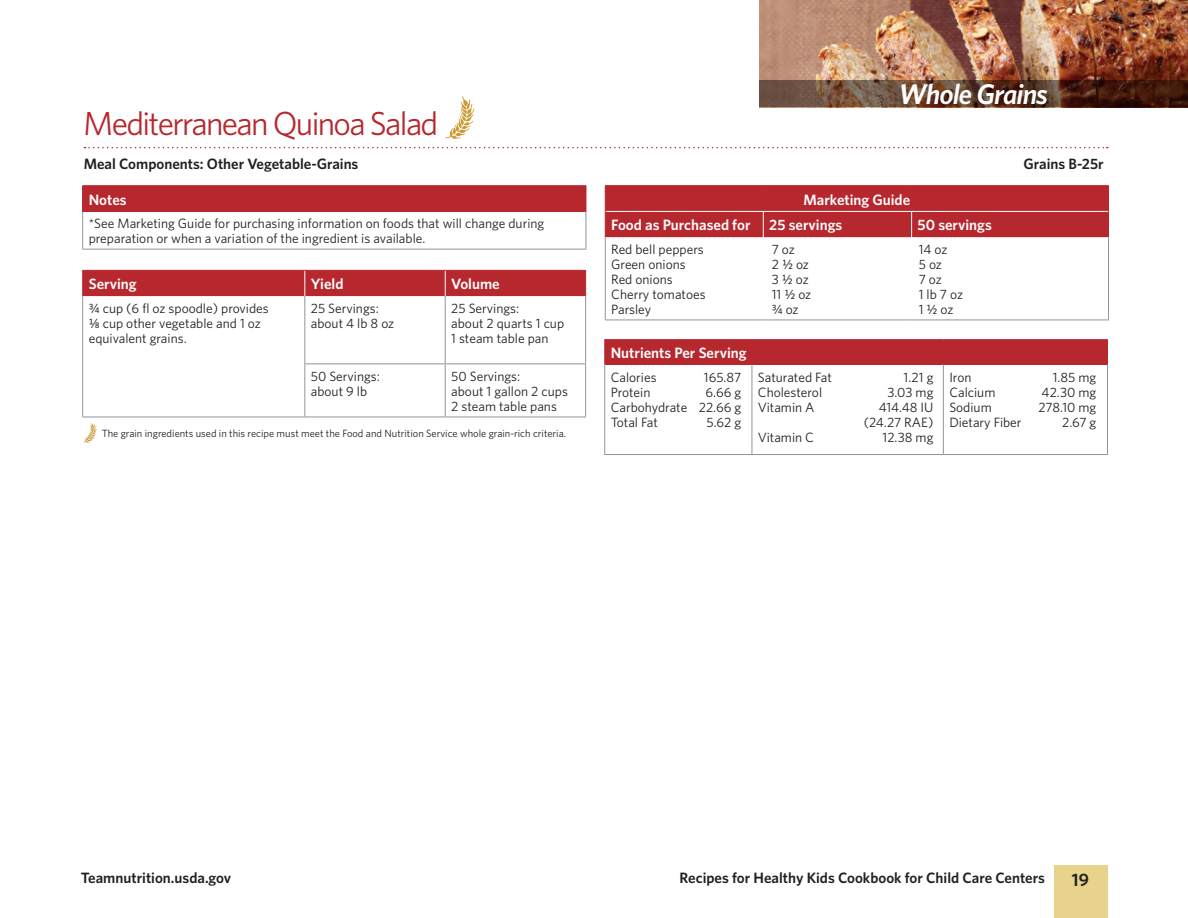
<style>
.page{position:relative;width:1188px;height:918px;background:#fff}
.page>*{position:absolute;margin:0;border:0;box-sizing:border-box;transform-origin:0 0}
.t1{font:33.3px "Whitney HTF";letter-spacing:-.05em;color:#b7282e}
.t2{font:italic 600 28.5px "Whitney HTF";letter-spacing:-.03em;color:#fff}
.t3{font:600 18px "Whitney HTF";color:#231f20}
.Ingredients{font:600 15px "Whitney HTF";color:#231f20}
.t4{font:600 15px "Whitney HTF";color:#fff}
.t5{font:13.5px/15px "Whitney HTF";color:#231f20}
.t6{font:10.5px "Whitney HTF";color:#231f20}
.s1{font-family:"Whitney Numeric"}
</style>
<div class="page">
<img style="left:759px;top:0;width:429px;height:80px">
<div style="left:1054px;top:865px;width:54px;height:53px;background:#e7d38c"></div>
<svg style="left:759px;top:80px;width:429px;height:27px;background:#5a3929"></svg>
<svg style="left:84px;top:147px;width:1024px;height:1px"></svg>
<div style="left:83px;top:186px;width:503px;height:25px;background:#b7282e"></div>
<hr style="left:82px;top:211px;width:1px;height:38px;background:#939598">
<hr style="left:586px;top:211px;width:1px;height:38px;background:#939598">
<hr style="left:82px;top:249px;width:504px;height:1px;background:#939598">
<hr style="left:82px;top:185px;width:504px;height:1px;background:#b7282e">
<svg style="left:82px;top:186px;width:1px;height:25px"></svg>
<svg style="left:586px;top:186px;width:1px;height:25px"></svg>
<hr style="left:605px;top:185px;width:158px;height:1px;background:#b7282e">
<hr style="left:763px;top:185px;width:149px;height:1px;background:#b7282e">
<hr style="left:912px;top:185px;width:197px;height:1px;background:#b7282e">
<hr style="left:605px;top:237px;width:1px;height:83px;background:#939598">
<hr style="left:1108px;top:237px;width:1px;height:83px;background:#939598">
<hr style="left:605px;top:320px;width:158px;height:1px;background:#939598">
<hr style="left:763px;top:320px;width:149px;height:1px;background:#939598">
<hr style="left:912px;top:320px;width:197px;height:1px;background:#939598">
<div style="left:605px;top:186px;width:504px;height:51px;background:#b7282e"></div>
<hr style="left:82px;top:296px;width:1px;height:68px;background:#939598">
<hr style="left:304px;top:296px;width:1px;height:67px;background:#939598">
<hr style="left:445px;top:296px;width:1px;height:67px;background:#939598">
<hr style="left:585px;top:296px;width:1px;height:67px;background:#939598">
<hr style="left:82px;top:364px;width:1px;height:53px;background:#939598">
<hr style="left:304px;top:363px;width:141px;height:1px;background:#939598">
<hr style="left:304px;top:364px;width:1px;height:53px;background:#939598">
<hr style="left:445px;top:363px;width:141px;height:1px;background:#939598">
<hr style="left:445px;top:364px;width:1px;height:53px;background:#939598">
<hr style="left:585px;top:364px;width:1px;height:53px;background:#939598">
<hr style="left:82px;top:417px;width:223px;height:1px;background:#939598">
<hr style="left:305px;top:417px;width:140px;height:1px;background:#939598">
<hr style="left:445px;top:417px;width:141px;height:1px;background:#939598">
<div style="left:82px;top:270px;width:504px;height:26px;background:#b7282e"></div>
<div style="left:605px;top:340px;width:502px;height:24px;background:#b7282e"></div>
<hr style="left:752px;top:364px;width:1px;height:90px;background:#939598">
<hr style="left:604px;top:339px;width:148px;height:1px;background:#b7282e">
<svg style="left:604px;top:340px;width:1px;height:24px"></svg>
<hr style="left:752px;top:339px;width:191px;height:1px;background:#b7282e">
<hr style="left:943px;top:339px;width:165px;height:1px;background:#b7282e">
<svg style="left:1107px;top:340px;width:1px;height:24px"></svg>
<hr style="left:604px;top:364px;width:1px;height:90px;background:#939598">
<hr style="left:604px;top:454px;width:148px;height:1px;background:#939598">
<hr style="left:752px;top:454px;width:191px;height:1px;background:#939598">
<hr style="left:943px;top:364px;width:1px;height:90px;background:#939598">
<hr style="left:1107px;top:364px;width:1px;height:90px;background:#939598">
<hr style="left:943px;top:454px;width:165px;height:1px;background:#939598">
<svg style="left:445px;top:96px;width:29px;height:43px"></svg>
<svg style="left:83px;top:423px;width:14px;height:20px"></svg>
<h2 class="t2" style="left:899px;top:77px;width:150px">Whole Grains</h2>
<p class="t1" style="left:83px;top:104px;width:357px">Mediterranean Quinoa Salad</p>
<p class="Ingredients" style="left:84px;top:154px;width:276px">Meal Components: Other Vegetable-Grains</p>
<p class="Ingredients" style="left:1024px;top:154px;width:82px">Grains B-25r</p>
<p class="t4" style="left:89px;top:190px;width:39px">Notes</p>
<p class="t5" style="left:89px;top:216px;width:457px">*See Marketing Guide for purchasing information on foods that will change during preparation or when a variation of the ingredient is available.</p>
<p class="t4" style="left:803px;top:190px;width:108px">Marketing Guide</p>
<p class="t4" style="left:611px;top:216px;width:141px">Food as Purchased for</p>
<p class="t4" style="left:769px;top:216px;width:74px">25 servings</p>
<p class="t4" style="left:918px;top:216px;width:76px">50 servings</p>
<p class="t5" style="left:611px;top:241px;width:94px">Red bell peppers</p>
<p class="t5" style="left:772px;top:241px;width:25px">7 oz</p>
<p class="t5" style="left:919px;top:241px;width:30px">14 oz</p>
<p class="t5" style="left:611px;top:256px;width:76px">Green onions</p>
<p class="t5" style="left:772px;top:256px;width:39px">2 <span class="s1">½</span> oz</p>
<p class="t5" style="left:919px;top:256px;width:25px">5 oz</p>
<p class="t5" style="left:611px;top:271px;width:63px">Red onions</p>
<p class="t5" style="left:772px;top:271px;width:39px">3 <span class="s1">½</span> oz</p>
<p class="t5" style="left:919px;top:271px;width:25px">7 oz</p>
<p class="t5" style="left:611px;top:286px;width:96px">Cherry tomatoes</p>
<p class="t5" style="left:772px;top:286px;width:41px">11 <span class="s1">½</span> oz</p>
<p class="t5" style="left:919px;top:286px;width:46px">1 lb 7 oz</p>
<p class="t5" style="left:611px;top:301px;width:42px">Parsley</p>
<p class="t5" style="left:772px;top:301px;width:28px"><span class="s1">¾</span> oz</p>
<p class="t5" style="left:919px;top:301px;width:36px">1 <span class="s1">½</span> oz</p>
<p class="t4" style="left:89px;top:275px;width:49px">Serving</p>
<p class="t4" style="left:311px;top:275px;width:34px">Yield</p>
<p class="t4" style="left:451px;top:275px;width:50px">Volume</p>
<p class="t5" style="left:89px;top:300px;width:182px"><span class="s1">¾</span> cup (6 fl oz spoodle) provides<br><span class="s1">V</span> cup other vegetable and 1 oz equivalent grains.</p>
<p class="t5" style="left:311px;top:300px;width:85px">25 Servings: about 4 lb 8 oz</p>
<p class="t5" style="left:451px;top:300px;width:114px">25 Servings:<br>about 2 quarts 1 cup<br>1 steam table pan</p>
<p class="t5" style="left:311px;top:368px;width:71px">50 Servings:</p>
<p class="t5" style="left:311px;top:383px;width:58px">about 9 lb</p>
<p class="t4" style="left:611px;top:344px;width:137px">Nutrients Per Serving</p>
<p class="t5" style="left:611px;top:369px;width:47px">Calories</p>
<p class="t5" style="left:704px;top:369px;width:39px">165.87</p>
<p class="t5" style="left:611px;top:384px;width:41px">Protein</p>
<p class="t5" style="left:706px;top:384px;width:37px">6.66 g</p>
<p class="t5" style="left:611px;top:399px;width:132px">Carbohydrate 22.66 g</p>
<p class="t5" style="left:611px;top:414px;width:49px">Total Fat</p>
<p class="t5" style="left:706px;top:414px;width:36px">5.62 g</p>
<p class="t5" style="left:451px;top:368px;width:118px">50 Servings:<br>about 1 gallon 2 cups</p>
<p class="t5" style="left:451px;top:398px;width:107px">2 steam table pans</p>
<p class="t5" style="left:758px;top:369px;width:76px">Saturated Fat</p>
<p class="t5" style="left:904px;top:369px;width:31px">1.21 g</p>
<p class="t5" style="left:758px;top:384px;width:66px">Cholesterol</p>
<p class="t5" style="left:888px;top:384px;width:47px">3.03 mg</p>
<p class="t5" style="left:758px;top:399px;width:58px">Vitamin A</p>
<p class="t5" style="left:864px;top:399px;width:71px;text-align:right">414.48 IU (24.27 RAE)</p>
<p class="t5" style="left:758px;top:429px;width:58px">Vitamin C</p>
<p class="t5" style="left:883px;top:429px;width:52px">12.38 mg</p>
<p class="t5" style="left:949px;top:369px;width:24px">Iron</p>
<p class="t5" style="left:1053px;top:369px;width:45px">1.85 mg</p>
<p class="t5" style="left:949px;top:384px;width:48px">Calcium</p>
<p class="t5" style="left:1042px;top:384px;width:56px">42.30 mg</p>
<p class="t5" style="left:949px;top:399px;width:44px">Sodium</p>
<p class="t5" style="left:1038px;top:399px;width:60px">278.10 mg</p>
<p class="t5" style="left:949px;top:414px;width:74px">Dietary Fiber</p>
<p class="t5" style="left:1062px;top:414px;width:36px">2.67 g</p>
<p class="t6" style="left:102px;top:427px;width:466px">The grain ingredients used in this recipe must meet the Food and Nutrition Service whole grain-rich criteria.</p>
<p class="Ingredients" style="left:81px;top:869px;width:152px">Teamnutrition.usda.gov</p>
<p class="Ingredients" style="left:680px;top:869px;width:367px">Recipes for Healthy Kids Cookbook for Child Care Centers</p>
<h3 class="t3" style="left:1072px;top:869px;width:19px">19</h3>
</div>
